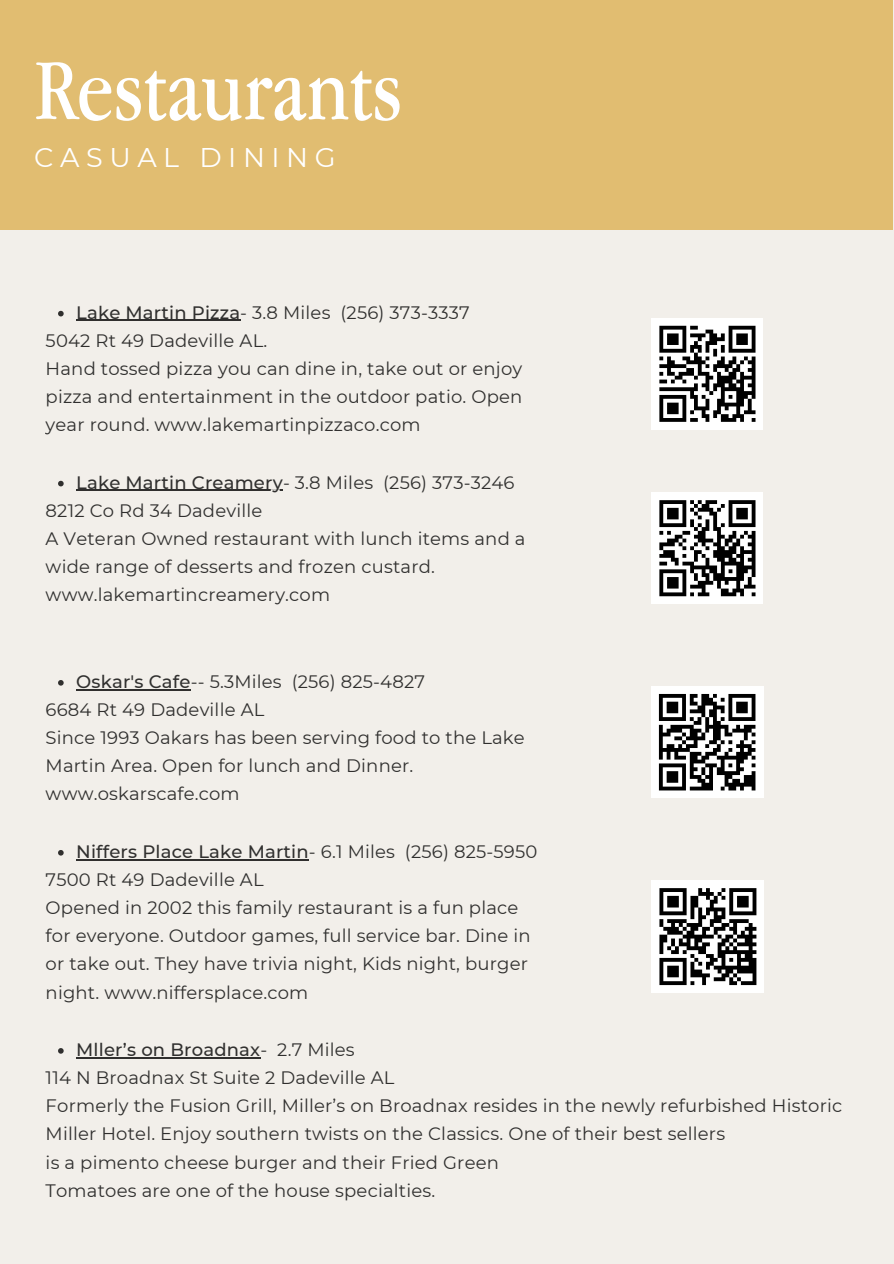
<style>
.page{position:relative;width:894px;height:1264px;background:#fff}
.page>*{position:absolute;margin:0;border:0;box-sizing:border-box;transform-origin:0 0}
.t1{font:90px "Apple Garamond";color:#fff}
.t2{font:27px "Montserrat";letter-spacing:.245em;color:#fff}
.t3{font:18px/28.2px "Montserrat";letter-spacing:.01em;color:#000}
.s1{font-weight:500}
</style>
<div class="page">
<div style="left:0;top:0;width:893px;height:1263px;background:#f2efea"></div>
<div style="left:0;top:0;width:892px;height:229px;background:#e1bd71"></div>
<svg style="left:58px;top:311px;width:6px;height:5px"></svg>
<hr style="left:76px;top:320px;width:164px;height:1px;background:#000">
<svg style="left:58px;top:481px;width:6px;height:5px"></svg>
<hr style="left:76px;top:490px;width:207px;height:1px;background:#000">
<svg style="left:58px;top:680px;width:6px;height:5px"></svg>
<hr style="left:76px;top:689px;width:115px;height:1px;background:#000">
<svg style="left:58px;top:850px;width:6px;height:5px"></svg>
<hr style="left:76px;top:859px;width:233px;height:1px;background:#000">
<svg style="left:58px;top:1048px;width:6px;height:5px"></svg>
<hr style="left:76px;top:1057px;width:184px;height:1px;background:#000">
<div style="left:651px;top:318px;width:112px;height:111px;background:#fff"></div>
<svg style="left:659px;top:326px;width:96px;height:96px"></svg>
<div style="left:651px;top:492px;width:112px;height:112px;background:#fff"></div>
<svg style="left:659px;top:500px;width:96px;height:96px"></svg>
<div style="left:651px;top:686px;width:112px;height:112px;background:#fff"></div>
<svg style="left:658px;top:694px;width:97px;height:96px"></svg>
<div style="left:651px;top:880px;width:113px;height:112px;background:#fff"></div>
<svg style="left:659px;top:888px;width:97px;height:97px"></svg>
<svg style="left:740px;top:981px;width:16px;height:4px"></svg>
<h1 class="t1" style="left:34px;top:37px;width:369px">Restaurants</h1>
<h2 class="t2" style="left:34px;top:141px;width:303px">CASUAL DINING</h2>
<p class="t3" style="left:46px;top:298px;width:478px;text-indent:31px"><span class="s1">Lake Martin Pizza</span>- 3.8 Miles (256) 373-3337<br>5042 Rt 49 Dadeville AL.<br>Hand tossed pizza you can dine in, take out or enjoy pizza and entertainment in the outdoor patio. Open year round. www.lakemartinpizzaco.com</p>
<p class="t3" style="left:46px;top:468px;width:481px;text-indent:31px"><span class="s1">Lake Martin Creamery</span>- 3.8 Miles (256) 373-3246<br>8212 Co Rd 34 Dadeville<br>A Veteran Owned restaurant with lunch items and a wide range of desserts and frozen custard. www.lakemartincreamery.com</p>
<p class="t3" style="left:46px;top:667px;width:480px;text-indent:31px"><span class="s1">Oskar's Cafe</span>-- 5.3Miles (256) 825-4827<br>6684 Rt 49 Dadeville AL<br>Since 1993 Oakars has been serving food to the Lake Martin Area. Open for lunch and Dinner. www.oskarscafe.com</p>
<p class="t3" style="left:46px;top:837px;width:493px;text-indent:31px"><span class="s1">Niffers Place Lake Martin</span>- 6.1 Miles (256) 825-5950<br>7500 Rt 49 Dadeville AL<br>Opened in 2002 this family restaurant is a fun place for everyone. Outdoor games, full service bar. Dine in or take out. They have trivia night, Kids night, burger night. www.niffersplace.com</p>
<p class="t3" style="left:46px;top:1035px;width:797px;text-indent:31px"><span class="s1">Mller’s on Broadnax</span>- 2.7 Miles<br>114 N Broadnax St Suite 2 Dadeville AL<br>Formerly the Fusion Grill, Miller’s on Broadnax resides in the newly refurbished Historic Miller Hotel. Enjoy southern twists on the Classics. One of their best sellers<br>is a pimento cheese burger and their Fried Green<br>Tomatoes are one of the house specialties.</p>
</div>
